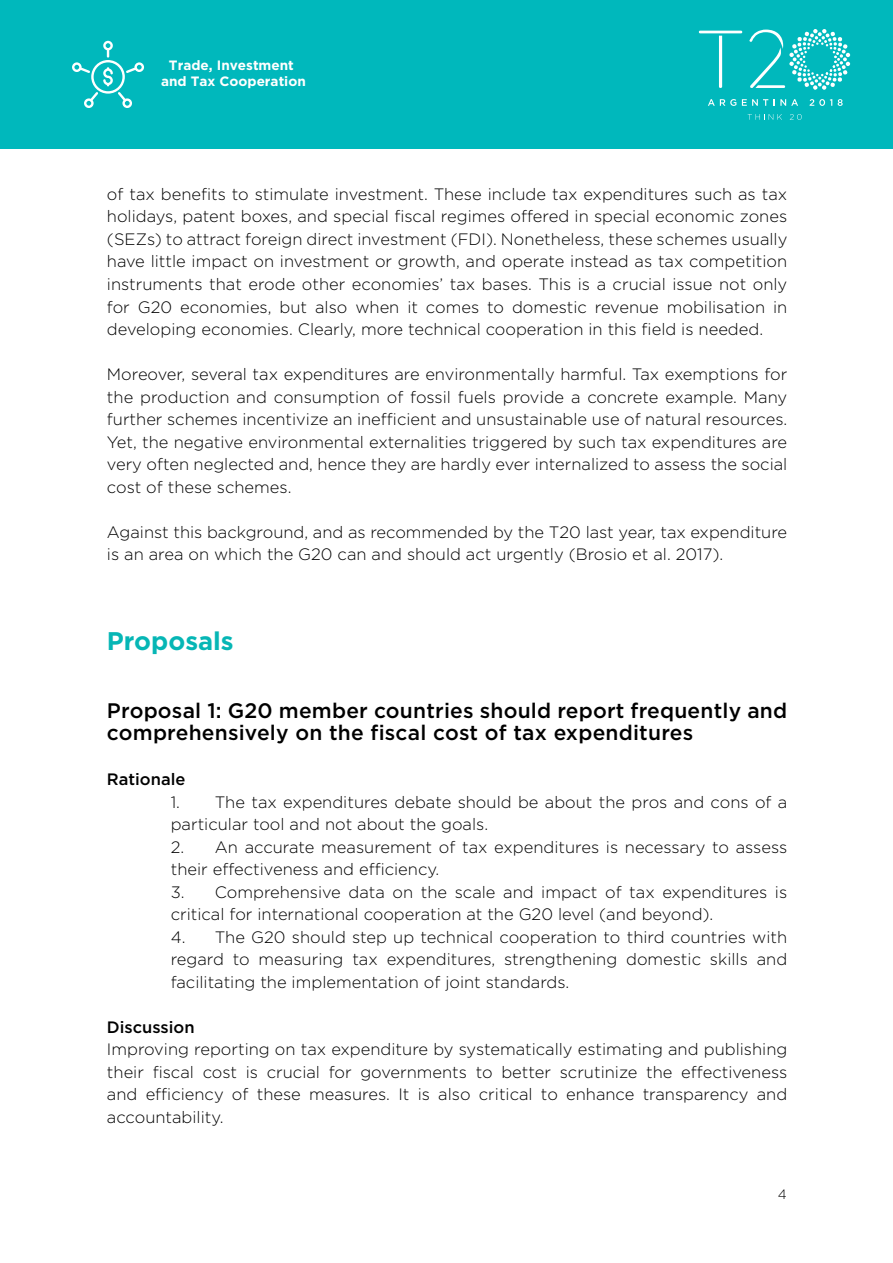
<style>
.page{position:relative;width:893px;height:1263px;background:#fff}
.page>*{position:absolute;margin:0;border:0;box-sizing:border-box;transform-origin:0 0}
.t1{font:700 25.5px "Gotham HTF";color:#06b6b5}
.t2{font:500 21px/22.5px "Gotham HTF";letter-spacing:.01em;color:#000}
.t3{font:300 16.5px/22.5px "Gotham";color:#000;text-align:justify}
.t4{font:500 16.5px "Gotham";color:#000}
.t5{font:700 13.5px/16.2px "Gotham";color:#fff;text-align:center}
.t6{font:300 13.5px "Gotham";color:#000}
</style>
<div class="page">
<div style="left:0;top:0;width:893px;height:149px;background:#00b8bc"></div>
<svg style="left:749px;top:29px;width:101px;height:61px"></svg>
<svg style="left:708px;top:99px;width:28px;height:7px"></svg>
<svg style="left:742px;top:99px;width:26px;height:7px"></svg>
<svg style="left:774px;top:99px;width:24px;height:7px"></svg>
<svg style="left:810px;top:99px;width:22px;height:7px"></svg>
<svg style="left:838px;top:99px;width:5px;height:7px"></svg>
<svg style="left:699px;top:31px;width:43px;height:57px"></svg>
<svg style="left:748px;top:114px;width:34px;height:6px"></svg>
<svg style="left:790px;top:114px;width:12px;height:6px"></svg>
<svg style="left:72px;top:41px;width:72px;height:67px"></svg>
<p class="t5" style="left:161px;top:57px;width:146px">Trade, Investment and Tax Cooperation</p>
<p class="t3" style="left:107px;top:182px;width:682px">of tax benefits to stimulate investment. These include tax expenditures such as tax holidays, patent boxes, and special fiscal regimes offered in special economic zones (SEZs) to attract foreign direct investment (FDI). Nonetheless, these schemes usually have little impact on investment or growth, and operate instead as tax competition instruments that erode other economies’ tax bases. This is a crucial issue not only for G20 economies, but also when it comes to domestic revenue mobilisation in developing economies. Clearly, more technical cooperation in this field is needed.</p>
<p class="t3" style="left:107px;top:362px;width:682px">Moreover, several tax expenditures are environmentally harmful. Tax exemptions for the production and consumption of fossil fuels provide a concrete example. Many further schemes incentivize an inefficient and unsustainable use of natural resources.<br>Yet, the negative environmental externalities triggered by such tax expenditures are very often neglected and, hence they are hardly ever internalized to assess the social cost of these schemes.</p>
<p class="t3" style="left:107px;top:520px;width:682px">Against this background, and as recommended by the T20 last year, tax expenditure is an area on which the G20 can and should act urgently (Brosio et al. 2017).</p>
<h1 class="t1" style="left:107px;top:626px;width:128px">Proposals</h1>
<p class="t2" style="left:107px;top:698px;width:682px">Proposal 1: G20 member countries should report frequently and comprehensively on the fiscal cost of tax expenditures</p>
<p class="t4" style="left:107px;top:768px;width:80px">Rationale</p>
<p class="t3" style="left:171px;top:790px;width:618px">1. The tax expenditures debate should be about the pros and cons of a particular tool and not about the goals.</p>
<p class="t3" style="left:171px;top:835px;width:618px">2. An accurate measurement of tax expenditures is necessary to assess their effectiveness and efficiency.</p>
<p class="t3" style="left:171px;top:880px;width:618px">3. Comprehensive data on the scale and impact of tax expenditures is critical for international cooperation at the G20 level (and beyond).</p>
<p class="t3" style="left:171px;top:925px;width:618px">4. The G20 should step up technical cooperation to third countries with regard to measuring tax expenditures, strengthening domestic skills and facilitating the implementation of joint standards.</p>
<p class="t4" style="left:107px;top:1016px;width:89px">Discussion</p>
<p class="t3" style="left:107px;top:1037px;width:682px">Improving reporting on tax expenditure by systematically estimating and publishing their fiscal cost is crucial for governments to better scrutinize the effectiveness and efficiency of these measures. It is also critical to enhance transparency and accountability.</p>
<p class="t6" style="left:778px;top:1186px;width:10px">4</p>
</div>
